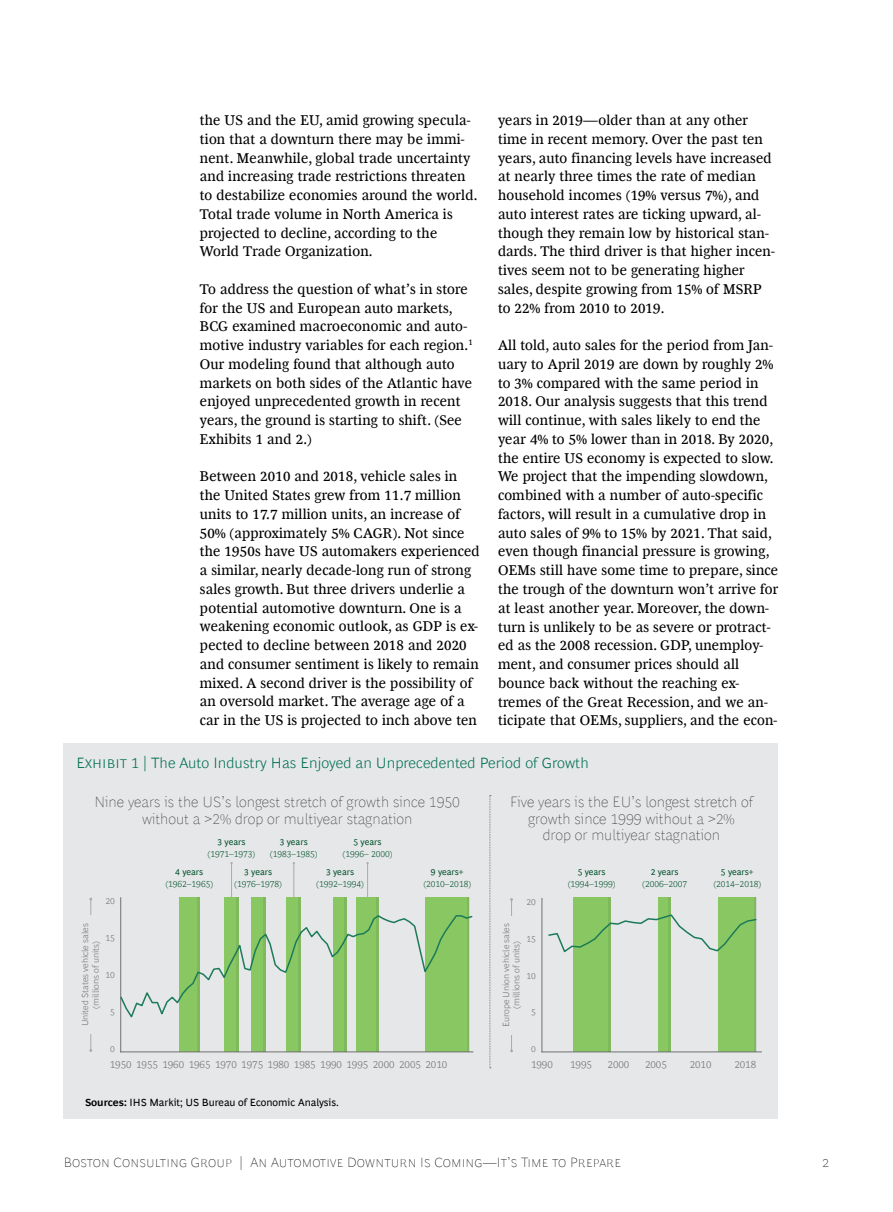
<style>
.page{position:relative;width:893px;height:1212px;background:#fff}
.page>*{position:absolute;margin:0;border:0;box-sizing:border-box;transform-origin:0 0}
.t1{font:100 15px/16.5px "Henderson BCG Sans";color:#343333;text-align:center}
.t2{font:300 15px "Henderson BCG Sans";letter-spacing:.005em;color:#006f51}
.t3{font:14.25px/18.8px "Henderson BCG Serif";letter-spacing:.015em;color:#000}
.t4{font:100 13.5px "Henderson BCG Sans";letter-spacing:.01em;color:#000}
.t5{font:300 10.5px "Henderson BCG Sans";color:#717171}
.t6{font:10.5px "Henderson BCG Sans";color:#000}
.t7{font:300 9px "Henderson BCG Sans";color:#05542f}
.t8{font:300 9px/10.5px "Henderson BCG Sans";color:#717171;text-align:center}
.t9{font:9px "Henderson BCG Sans";color:#05542f}
.s1{font-weight:700}
</style>
<div class="page">
<div style="left:64px;top:744px;width:714px;height:375px;background:#e6e7e8"></div>
<hr style="left:120px;top:898px;width:1px;height:154px;background:#717171">
<hr style="left:91px;top:899px;width:1px;height:151px;background:#acaaaa">
<hr style="left:542px;top:898px;width:1px;height:154px;background:#717171">
<svg style="left:490px;top:795px;width:1px;height:273px"></svg>
<div style="left:718px;top:898px;width:38px;height:154px;background:#89c763"></div>
<div style="left:658px;top:898px;width:13px;height:154px;background:#89c763"></div>
<div style="left:573px;top:898px;width:37px;height:154px;background:#89c763"></div>
<div style="left:425px;top:898px;width:44px;height:154px;background:#89c763"></div>
<div style="left:224px;top:898px;width:15px;height:154px;background:#89c763"></div>
<div style="left:179px;top:898px;width:20px;height:154px;background:#89c763"></div>
<div style="left:251px;top:898px;width:14px;height:154px;background:#89c763"></div>
<div style="left:287px;top:898px;width:14px;height:154px;background:#89c763"></div>
<div style="left:333px;top:898px;width:14px;height:154px;background:#89c763"></div>
<div style="left:356px;top:898px;width:23px;height:154px;background:#89c763"></div>
<hr style="left:121px;top:1051px;width:352px;height:1px;background:#717171">
<hr style="left:542px;top:1052px;width:219px;height:1px;background:#717171">
<div style="left:86px;top:915px;width:9px;height:119px;background:#e6e7e8"></div>
<hr style="left:511px;top:899px;width:1px;height:152px;background:#acaaaa">
<div style="left:507px;top:916px;width:9px;height:118px;background:#e6e7e8"></div>
<hr style="left:197px;top:898px;width:2px;height:154px;background:#343333">
<hr style="left:236px;top:898px;width:3px;height:154px;background:#343333">
<hr style="left:263px;top:898px;width:2px;height:154px;background:#343333">
<hr style="left:299px;top:898px;width:2px;height:154px;background:#343333">
<hr style="left:345px;top:898px;width:2px;height:154px;background:#343333">
<hr style="left:377px;top:898px;width:2px;height:154px;background:#343333">
<hr style="left:467px;top:898px;width:2px;height:154px;background:#343333">
<hr style="left:608px;top:898px;width:2px;height:154px;background:#343333">
<hr style="left:669px;top:898px;width:2px;height:154px;background:#343333">
<hr style="left:754px;top:898px;width:2px;height:154px;background:#343333">
<svg style="left:120px;top:914px;width:353px;height:106px"></svg>
<svg style="left:548px;top:913px;width:209px;height:41px"></svg>
<hr style="left:231px;top:863px;width:1px;height:35px;background:#acaaaa">
<hr style="left:294px;top:863px;width:1px;height:35px;background:#acaaaa">
<hr style="left:367px;top:863px;width:1px;height:35px;background:#acaaaa">
<p class="t3" style="left:200px;top:110px;width:279px">the US and the EU, amid growing specula&shy;tion that a downturn there may be immi&shy;nent. Meanwhile, global trade uncertainty and increasing trade restrictions threaten to destabilize economies around the world.<br>Total trade volume in North America is projected to decline, according to the World Trade Organization.</p>
<p class="t3" style="left:200px;top:278px;width:274px">To address the question of what’s in store for the US and European auto markets, BCG examined macroeconomic and auto&shy;motive industry variables for each region.<sup>1<br></sup>Our modeling found that although auto markets on both sides of the Atlantic have enjoyed unprecedented growth in recent years, the ground is starting to shift. (See Exhibits 1 and 2.)</p>
<p class="t3" style="left:200px;top:466px;width:281px">Between 2010 and 2018, vehicle sales in the United States grew from 11.7 million units to 17.7 million units, an increase of 50% (approximately 5% CAGR). Not since the 1950s have US automakers experienced a similar, nearly decade-long run of strong sales growth. But three drivers underlie a potential automotive downturn. One is a weakening economic outlook, as GDP is ex&shy;pected to decline between 2018 and 2020 and consumer sentiment is likely to remain mixed. A second driver is the possibility of an oversold market. The average age of a car in the US is projected to inch above ten</p>
<p class="t3" style="left:498px;top:110px;width:278px">years in 2019—older than at any other time in recent memory. Over the past ten years, auto financing levels have increased at nearly three times the rate of median household incomes (19% versus 7%), and auto interest rates are ticking upward, al&shy;though they remain low by historical stan&shy;dards. The third driver is that higher incen&shy;tives seem not to be generating higher sales, despite growing from 15% of MSRP to 22% from 2010 to 2019.</p>
<p class="t3" style="left:498px;top:335px;width:282px">All told, auto sales for the period from Jan&shy;uary to April 2019 are down by roughly 2% to 3% compared with the same period in 2018. Our analysis suggests that this trend will continue, with sales likely to end the year 4% to 5% lower than in 2018. By 2020, the entire US economy is expected to slow.<br>We project that the impending slowdown, combined with a number of auto-specific factors, will result in a cumulative drop in auto sales of 9% to 15% by 2021. That said, even though financial pressure is growing, OEMs still have some time to prepare, since the trough of the downturn won’t arrive for at least another year. Moreover, the down&shy;turn is unlikely to be as severe or protract&shy;ed as the 2008 recession. GDP, unemploy&shy;ment, and consumer prices should all bounce back without the reaching ex&shy;tremes of the Great Recession, and we an&shy;ticipate that OEMs, suppliers, and the econ-</p>
<p class="t2" style="left:77px;top:752px;width:514px">Exhibit 1 | The Auto Industry Has Enjoyed an Unprecedented Period of Growth</p>
<p class="t1" style="left:94px;top:792px;width:367px">Nine years is the US’s longest stretch of growth since 1950 without a &gt;2% drop or multiyear stagnation</p>
<p class="t1" style="left:510px;top:792px;width:244px">Five years is the EU’s longest stretch of growth since 1999 without a &gt;2%<br>drop or multiyear stagnation</p>
<p class="t9" style="left:280px;top:836px;width:29px">3 years</p>
<p class="t7" style="left:270px;top:848px;width:49px">(1983–1985)</p>
<p class="t9" style="left:218px;top:836px;width:29px">3 years</p>
<p class="t7" style="left:208px;top:848px;width:49px">(1971–1973)</p>
<p class="t9" style="left:244px;top:866px;width:29px">3 years</p>
<p class="t7" style="left:234px;top:878px;width:49px">(1976–1978)</p>
<p class="t9" style="left:354px;top:835px;width:29px">5 years</p>
<p class="t7" style="left:342px;top:847px;width:52px">(1996– 2000)</p>
<p class="t9" style="left:431px;top:865px;width:34px">9 years+</p>
<p class="t7" style="left:423px;top:877px;width:49px">(2010–2018)</p>
<p class="t9" style="left:651px;top:865px;width:29px">2 years</p>
<p class="t7" style="left:642px;top:877px;width:46px">(2006–2007</p>
<p class="t9" style="left:326px;top:866px;width:29px">3 years</p>
<p class="t7" style="left:316px;top:877px;width:49px">(1992–1994)</p>
<p class="t9" style="left:175px;top:866px;width:29px">4 years</p>
<p class="t7" style="left:165px;top:878px;width:49px">(1962–1965)</p>
<p class="t9" style="left:578px;top:865px;width:29px">5 years</p>
<p class="t7" style="left:568px;top:877px;width:49px">(1994–1999)</p>
<p class="t9" style="left:721px;top:865px;width:34px">5 years+</p>
<p class="t7" style="left:713px;top:877px;width:49px">(2014–2018)</p>
<p class="t8" style="left:105px;top:895px;width:11px">20</p>
<p class="t8" style="left:79px;top:1026px;width:104px;rotate:-90deg">United States vehicle sales (millions of units)</p>
<p class="t8" style="left:105px;top:932px;width:11px">15</p>
<p class="t8" style="left:105px;top:969px;width:11px">10</p>
<p class="t8" style="left:110px;top:1006px;width:6px">5</p>
<p class="t8" style="left:110px;top:1043px;width:6px">0</p>
<p class="t5" style="left:110px;top:1056px;width:339px">1950 1955 1960 1965 1970 1975 1980 1985 1990 1995 2000 2005 2010</p>
<p class="t6" style="left:85px;top:1095px;width:255px"><span class="s1">Sources:</span> IHS Markit; US Bureau of Economic Analysis.</p>
<p class="t8" style="left:527px;top:896px;width:11px">20</p>
<p class="t8" style="left:500px;top:1027px;width:105px;rotate:-90deg">Europe Union vehicle sales (millions of units)</p>
<p class="t8" style="left:527px;top:933px;width:11px">15</p>
<p class="t8" style="left:527px;top:969px;width:11px">10</p>
<p class="t8" style="left:531px;top:1006px;width:6px">5</p>
<p class="t8" style="left:531px;top:1043px;width:6px">0</p>
<p class="t5" style="left:531px;top:1056px;width:23px">1990</p>
<p class="t5" style="left:570px;top:1056px;width:23px">1995</p>
<p class="t5" style="left:608px;top:1056px;width:23px">2000</p>
<p class="t5" style="left:645px;top:1056px;width:23px">2005</p>
<p class="t5" style="left:690px;top:1056px;width:23px">2010</p>
<p class="t5" style="left:734px;top:1056px;width:23px">2018</p>
<p class="t4" style="left:64px;top:1152px;width:559px">Boston Consulting Group | An Automotive Downturn Is Coming—It’s Time to Prepare</p>
<p class="t4" style="left:822px;top:1152px;width:9px">2</p>
</div>
